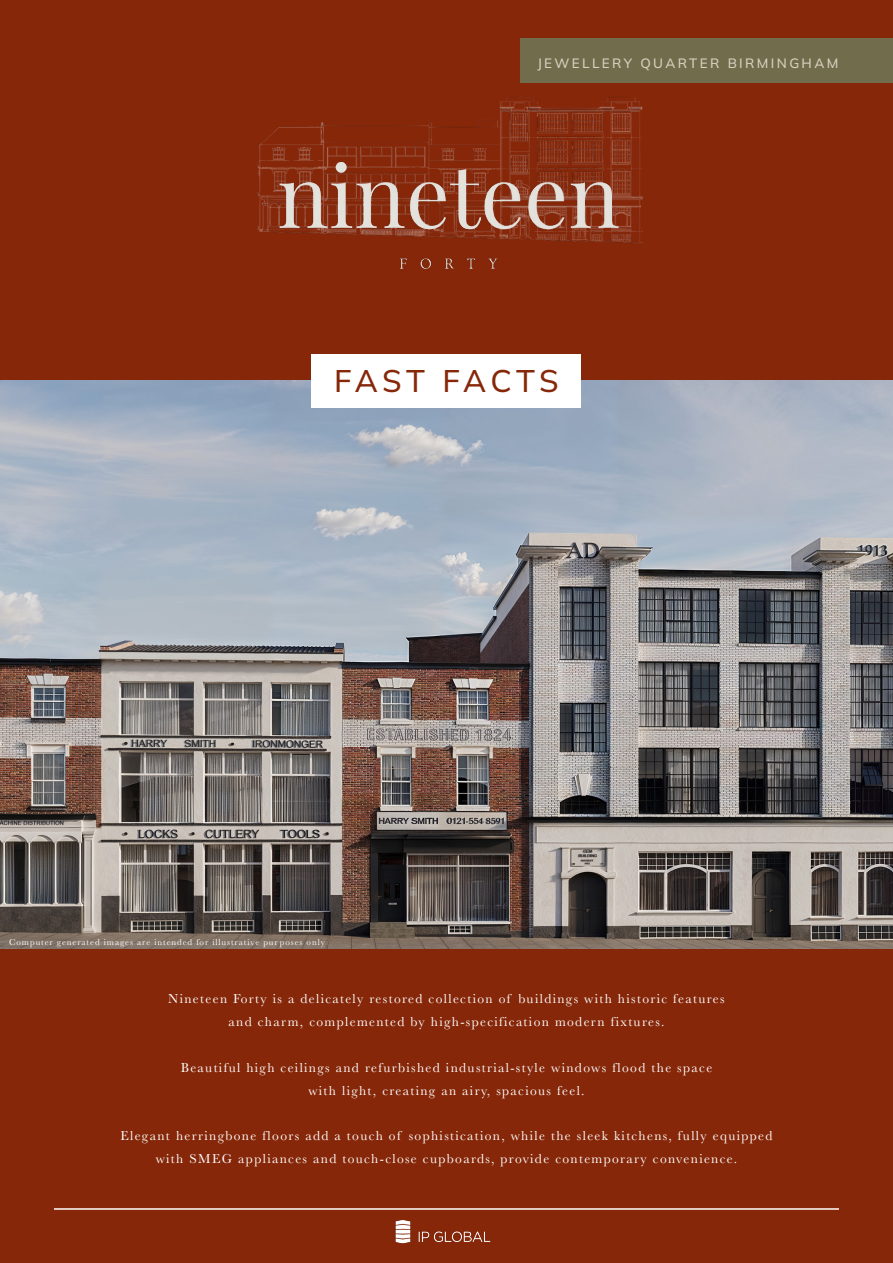
<style>
.page{position:relative;width:893px;height:1263px;background:#862709}
.page>*{position:absolute;margin:0;border:0;box-sizing:border-box;transform-origin:0 0}
.t1{font:500 31.2px "Mulish";letter-spacing:.135em;color:#862709}
.t2{font:13.5px/23px "Baskerville";letter-spacing:.1em;color:#fff;text-align:center}
.t3{font:500 13.5px "Mulish";letter-spacing:.175em;color:#dbcfc1}
.t4{font:9px "Baskerville";letter-spacing:.1em;color:#fff}
</style>
<div class="page">
<img style="left:0;top:380px;width:893px;height:568px">
<div style="left:520px;top:38px;width:373px;height:45px;background:#716c4c"></div>
<img style="left:257px;top:97px;width:386px;height:172px">
<div style="left:312px;top:354px;width:269px;height:54px;background:#fff"></div>
<hr style="left:54px;top:1208px;width:785px;height:2px;background:#fff">
<img style="left:395px;top:1220px;width:96px;height:24px">
<p class="t3" style="left:537px;top:53px;width:302px">JEWELLERY QUARTER BIRMINGHAM</p>
<p class="t1" style="left:334px;top:359px;width:226px">FAST FACTS</p>
<p class="t4" style="left:9px;top:936px;width:317px">Computer generated images are intended for illustrative pur poses only</p>
<p class="t2" style="left:168px;top:987px;width:558px">Nineteen Forty is a delicately restored collection of buildings with historic features</p>
<p class="t2" style="left:229px;top:1010px;width:437px">and charm, complemented by high-specification modern fixtures.</p>
<p class="t2" style="left:181px;top:1056px;width:533px">Beautiful high ceilings and refurbished industrial-style windows flood the space</p>
<p class="t2" style="left:308px;top:1079px;width:278px">with light, creating an airy, spacious feel.</p>
<p class="t2" style="left:120px;top:1125px;width:654px">Elegant herringbone floors add a touch of sophistication, while the sleek kitchens, fully equipped with SMEG appliances and touch-close cupboards, provide contemporary convenience.</p>
</div>
